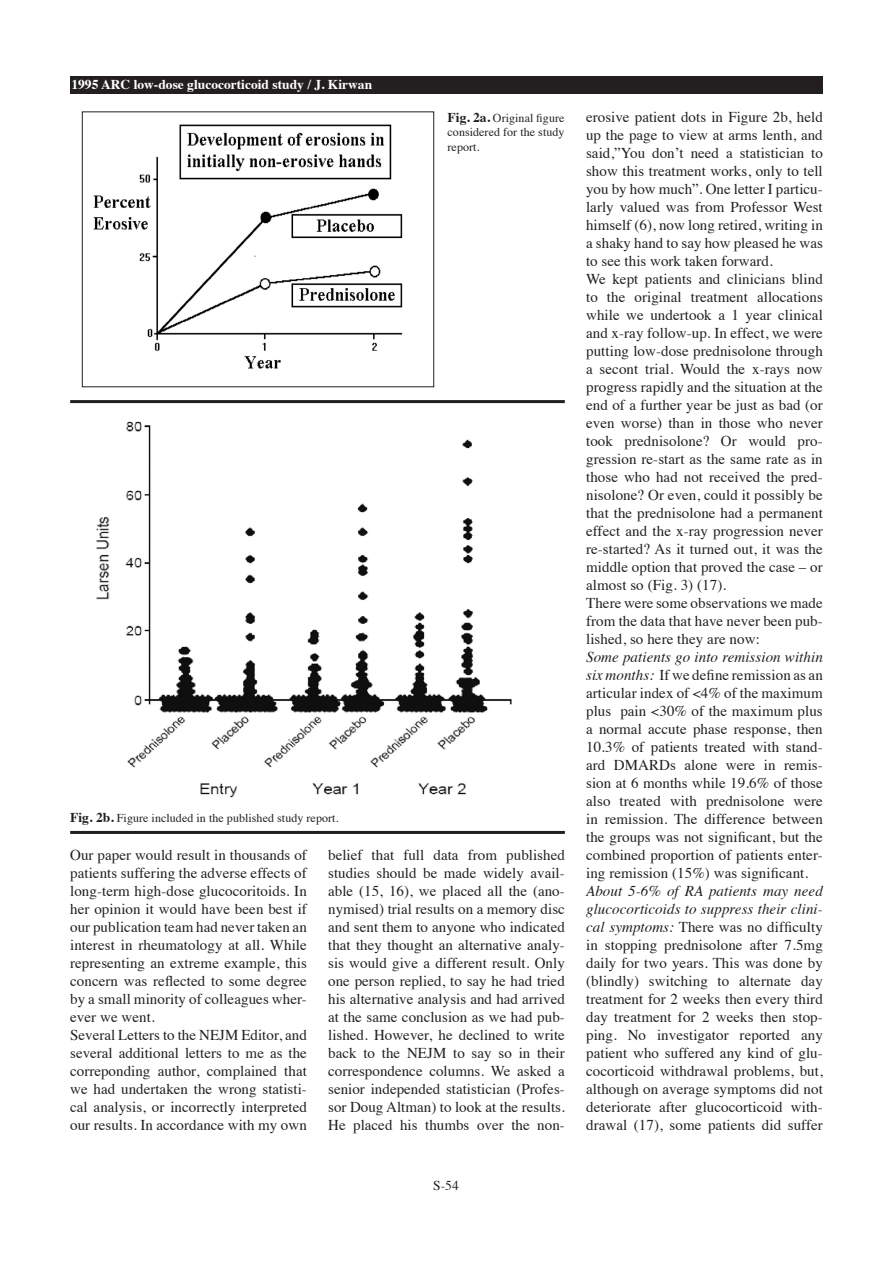
<style>
.page{position:relative;width:893px;height:1263px;background:#fff}
.page>*{position:absolute;margin:0;border:0;box-sizing:border-box;transform-origin:0 0}
.t1{font:15px/18px "Times";letter-spacing:.005em;color:#231f20;text-align:justify}
.t2{font:700 13.5px "Times";color:#fff}
.t3{font:13.5px "Times";color:#231f20}
.t4{font:12px/14.2px "Times";letter-spacing:.005em;color:#231f20;text-align:justify}
.s1{font-weight:700;font-size:13.5px}
.s2{font-style:italic}
</style>
<div class="page">
<div style="left:70px;top:77px;width:753px;height:17px;background:#231f20"></div>
<img style="left:93px;top:124px;width:310px;height:245px">
<div style="left:82px;top:112px;width:352px;height:275px;border:1px solid #231f20"></div>
<hr style="left:70px;top:831px;width:495px;height:3px;background:#231f20">
<img style="left:96px;top:421px;width:416px;height:377px">
<hr style="left:70px;top:400px;width:495px;height:3px;background:#231f20">
<p class="t2" style="left:71px;top:71px;width:302px">1995 ARC low-dose glucocorticoid study / J. Kirwan</p>
<p class="t4" style="left:448px;top:110px;width:118px"><span class="s1">Fig. 2a.</span> Original figure considered for the study report.</p>
<p class="t4" style="left:70px;top:810px;width:270px"><span class="s1">Fig. 2b.</span> Figure included in the published study report.</p>
<p class="t1" style="left:70px;top:845px;width:238px;text-align:left">Our paper would result in thousands of patients suffering the adverse effects of long-term high-dose glucocoritoids. In her opinion it would have been best if our publication team had never taken an interest in rheumatology at all. While representing an extreme example, this concern was reflected to some degree by a small minority of colleagues wher&shy;ever we went.<br>Several Letters to the NEJM Editor, and several additional letters to me as the correponding author, complained that we had undertaken the wrong statisti&shy;cal analysis, or incorrectly interpreted our results. In accordance with my own</p>
<p class="t1" style="left:328px;top:845px;width:238px">belief that full data from published studies should be made widely avail&shy;able (15, 16), we placed all the (ano&shy;nymised) trial results on a memory disc and sent them to anyone who indicated that they thought an alternative analy&shy;sis would give a different result. Only one person replied, to say he had tried his alternative analysis and had arrived at the same conclusion as we had pub&shy;lished. However, he declined to write back to the NEJM to say so in their correspondence columns. We asked a senior independed statistician (Profes&shy;sor Doug Altman) to look at the results.<br>He placed his thumbs over the non-</p>
<p class="t3" style="left:433px;top:1172px;width:27px">S-54</p>
<p class="t1" style="left:586px;top:106px;width:238px;text-align:left">erosive patient dots in Figure 2b, held up the page to view at arms lenth, and said,”You don’t need a statistician to show this treatment works, only to tell you by how much”. One letter I particu&shy;larly valued was from Professor West himself (6), now long retired, writing in a shaky hand to say how pleased he was to see this work taken forward.<br>We kept patients and clinicians blind to the original treatment allocations while we undertook a 1 year clinical and x-ray follow-up. In effect, we were putting low-dose prednisolone through a secont trial. Would the x-rays now progress rapidly and the situation at the end of a further year be just as bad (or even worse) than in those who never took prednisolone? Or would pro&shy;gression re-start as the same rate as in those who had not received the pred&shy;nisolone? Or even, could it possibly be that the prednisolone had a permanent effect and the x-ray progression never re-started? As it turned out, it was the middle option that proved the case – or almost so (Fig. 3) (17).<br>There were some observations we made from the data that have never been pub&shy;lished, so here they are now:</p>
<p class="t1" style="left:586px;top:646px;width:238px"><span class="s2">Some patients go into remission within six months:</span> If we define remission as an articular index of &lt;4% of the maximum plus pain &lt;30% of the maximum plus a normal accute phase response, then 10.3% of patients treated with stand&shy;ard DMARDs alone were in remis&shy;sion at 6 months while 19.6% of those also treated with prednisolone were in remission. The difference between the groups was not significant, but the combined proportion of patients enter&shy;ing remission (15%) was significant.</p>
<p class="t1" style="left:586px;top:880px;width:238px"><span class="s2">About 5-6% of RA patients may need glucocorticoids to suppress their clini&shy;cal symptoms:</span> There was no difficulty in stopping prednisolone after 7.5mg daily for two years. This was done by (blindly) switching to alternate day treatment for 2 weeks then every third day treatment for 2 weeks then stop&shy;ping. No investigator reported any patient who suffered any kind of glu&shy;cocorticoid withdrawal problems, but, although on average symptoms did not deteriorate after glucocorticoid with&shy;drawal (17), some patients did suffer</p>
</div>
